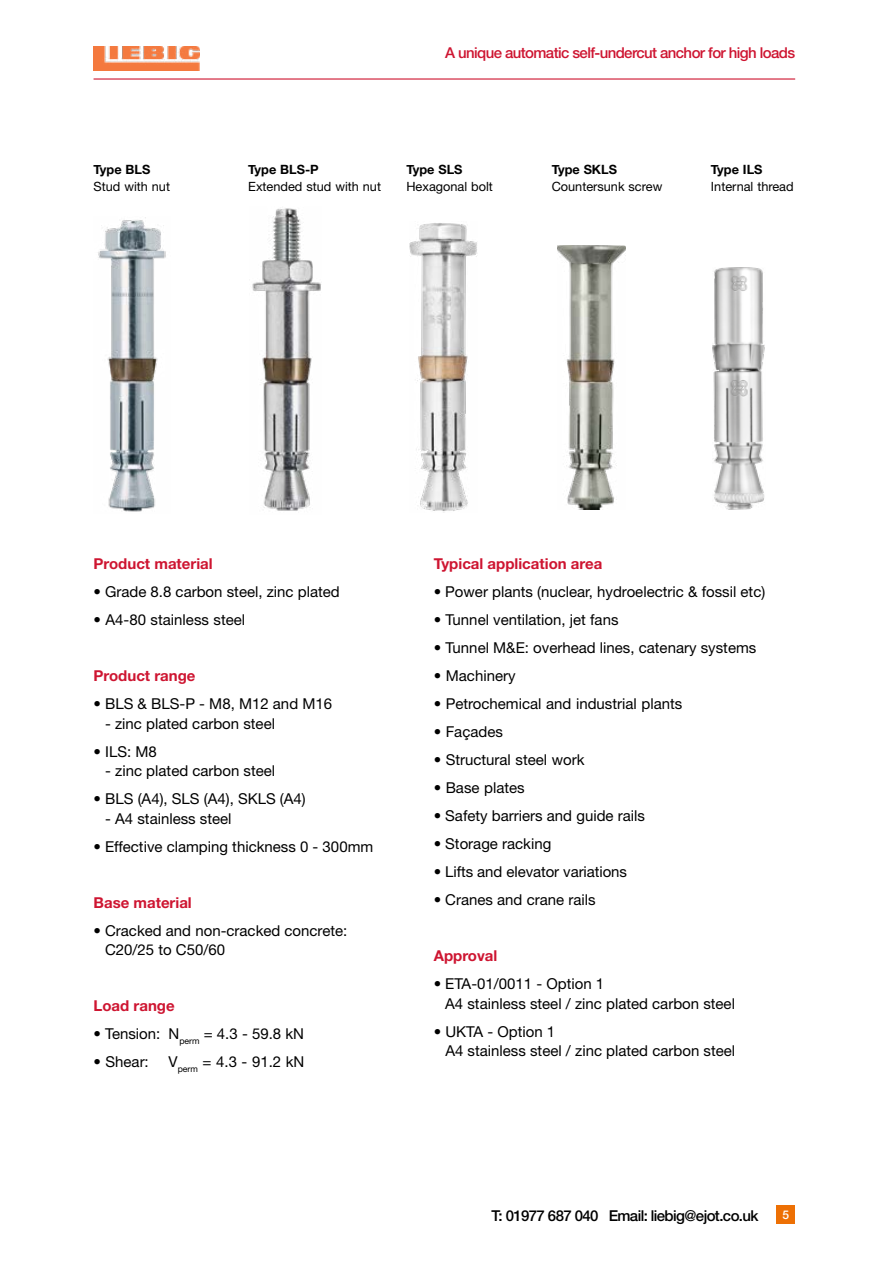
<style>
.page{position:relative;width:893px;height:1263px;background:#fff}
.page>*{position:absolute;margin:0;border:0;box-sizing:border-box;transform-origin:0 0}
.t1{font:15px/19.5px "Helvetica Neue LT Std";color:#000}
.t2{font:700 15px "Helvetica Neue LT Std";color:#ce1531}
.t3{font:500 15px "Helvetica Neue LT Std";letter-spacing:-.04em;color:#ce1531}
.t4{font:500 15px "Helvetica Neue LT Std";letter-spacing:-.04em;color:#000}
.t5{font:12.75px "Helvetica Neue LT Std";color:#000}
.t6{font:700 12.75px "Helvetica Neue";color:#000}
.t7{font:500 12px "Helvetica Neue LT Std";color:#fff}
</style>
<div class="page">
<img style="left:94px;top:47px;width:106px;height:23px">
<div style="left:776px;top:1205px;width:19px;height:19px;background:#ed7004"></div>
<hr style="left:94px;top:78px;width:701px;height:2px;background:#ce1531">
<img style="left:98px;top:217px;width:68px;height:295px">
<img style="left:252px;top:208px;width:69px;height:303px">
<img style="left:558px;top:245px;width:68px;height:264px">
<img style="left:409px;top:223px;width:68px;height:290px">
<img style="left:712px;top:267px;width:53px;height:243px">
<p class="t6" style="left:94px;top:159px;width:58px">Type BLS</p>
<p class="t5" style="left:94px;top:178px;width:78px">Stud with nut</p>
<p class="t3" style="left:445px;top:44px;width:352px">A unique automatic self-undercut anchor for high loads</p>
<p class="t6" style="left:248px;top:159px;width:72px">Type BLS-P</p>
<p class="t5" style="left:248px;top:178px;width:134px">Extended stud with nut</p>
<p class="t6" style="left:406px;top:159px;width:58px">Type SLS</p>
<p class="t5" style="left:406px;top:178px;width:88px">Hexagonal bolt</p>
<p class="t6" style="left:552px;top:159px;width:67px">Type SKLS</p>
<p class="t5" style="left:552px;top:178px;width:112px">Countersunk screw</p>
<p class="t6" style="left:711px;top:159px;width:53px">Type ILS</p>
<p class="t5" style="left:711px;top:178px;width:84px">Internal thread</p>
<p class="t2" style="left:94px;top:554px;width:121px">Product material</p>
<p class="t1" style="left:94px;top:582px;width:248px">• Grade 8.8 carbon steel, zinc plated</p>
<p class="t1" style="left:94px;top:610px;width:153px">• A4-80 stainless steel</p>
<p class="t2" style="left:94px;top:666px;width:103px">Product range</p>
<p class="t1" style="left:94px;top:694px;width:240px">• BLS &amp; BLS-P - M8, M12 and M16</p>
<p class="t1" style="left:105px;top:713px;width:172px">- zinc plated carbon steel</p>
<p class="t1" style="left:94px;top:741px;width:65px">• ILS: M8</p>
<p class="t1" style="left:105px;top:761px;width:172px">- zinc plated carbon steel</p>
<p class="t1" style="left:94px;top:789px;width:214px">• BLS (A4), SLS (A4), SKLS (A4)</p>
<p class="t1" style="left:105px;top:808px;width:128px">- A4 stainless steel</p>
<p class="t1" style="left:94px;top:836px;width:281px">• Effective clamping thickness 0 - 300mm</p>
<p class="t2" style="left:94px;top:893px;width:100px">Base material</p>
<p class="t1" style="left:105px;top:920px;width:244px;text-indent:-12px">• Cracked and non-cracked concrete:<br>C20/25 to C50/60</p>
<p class="t2" style="left:94px;top:996px;width:83px">Load range</p>
<p class="t1" style="left:94px;top:1024px;width:212px">• Tension: N<sub>perm</sub> = 4.3 - 59.8 kN</p>
<p class="t1" style="left:94px;top:1052px;width:57px">• Shear:</p>
<p class="t1" style="left:169px;top:1052px;width:137px">V<sub>perm</sub> = 4.3 - 91.2 kN</p>
<p class="t2" style="left:434px;top:554px;width:170px">Typical application area</p>
<p class="t1" style="left:434px;top:582px;width:333px">• Power plants (nuclear, hydroelectric &amp; fossil etc)</p>
<p class="t1" style="left:434px;top:610px;width:186px">• Tunnel ventilation, jet fans</p>
<p class="t1" style="left:434px;top:638px;width:324px">• Tunnel M&amp;E: overhead lines, catenary systems</p>
<p class="t1" style="left:434px;top:666px;width:83px">• Machinery</p>
<p class="t1" style="left:434px;top:694px;width:250px">• Petrochemical and industrial plants</p>
<p class="t1" style="left:434px;top:722px;width:71px">• Façades</p>
<p class="t1" style="left:434px;top:750px;width:152px">• Structural steel work</p>
<p class="t1" style="left:434px;top:778px;width:92px">• Base plates</p>
<p class="t1" style="left:434px;top:806px;width:213px">• Safety barriers and guide rails</p>
<p class="t1" style="left:434px;top:834px;width:119px">• Storage racking</p>
<p class="t1" style="left:434px;top:862px;width:195px">• Lifts and elevator variations</p>
<p class="t1" style="left:434px;top:890px;width:163px">• Cranes and crane rails</p>
<p class="t2" style="left:434px;top:946px;width:65px">Approval</p>
<p class="t1" style="left:445px;top:974px;width:291px;text-indent:-12px">• ETA-01/0011 - Option 1<br>A4 stainless steel / zinc plated carbon steel</p>
<p class="t1" style="left:445px;top:1021px;width:291px;text-indent:-12px">• UKTA - Option 1<br>A4 stainless steel / zinc plated carbon steel</p>
<p class="t4" style="left:491px;top:1207px;width:269px">T: 01977 687 040 Email: liebig@ejot.co.uk</p>
<p class="t7" style="left:782px;top:1207px;width:8px">5</p>
</div>
